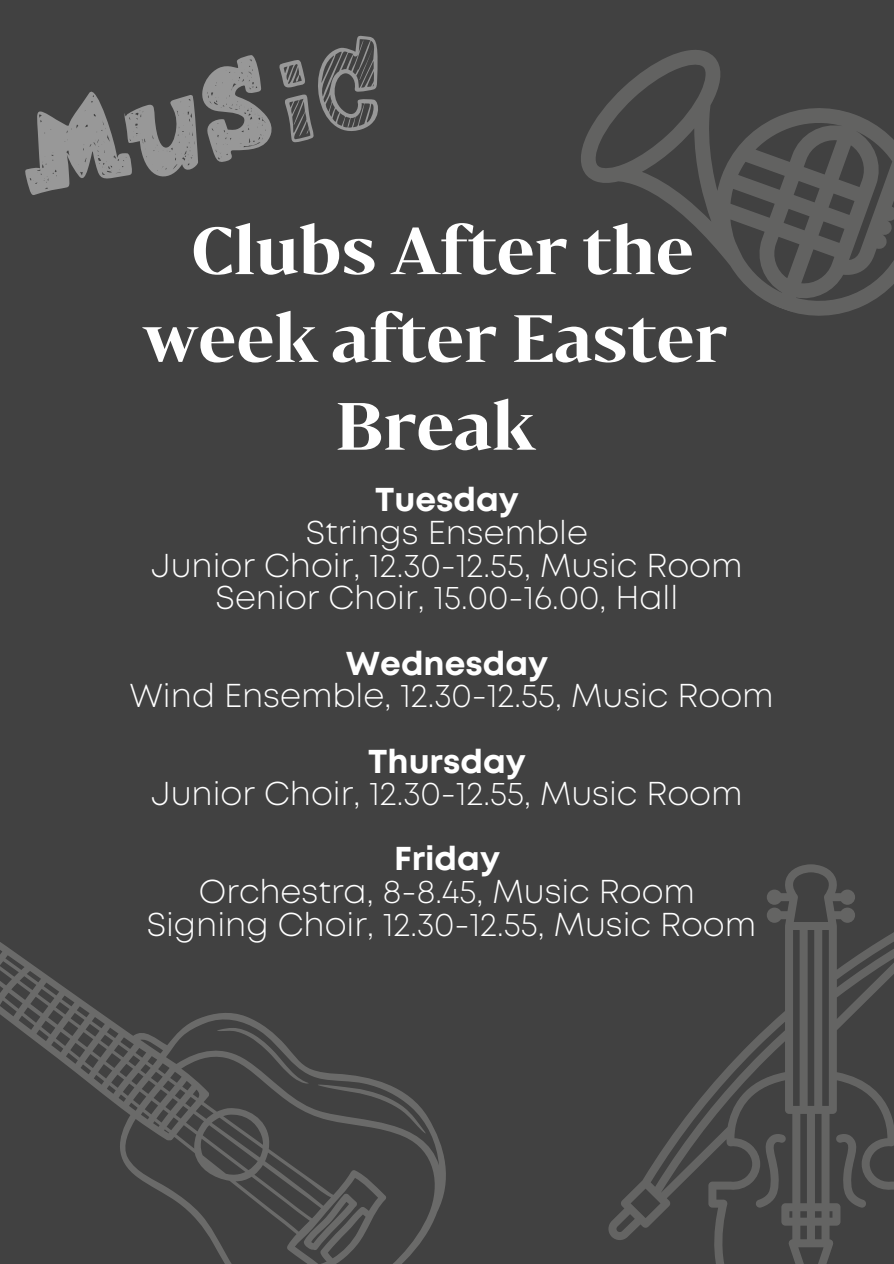
<style>
.page{position:relative;width:894px;height:1264px;background:#fff}
.page>*{position:absolute;margin:0;border:0;box-sizing:border-box;transform-origin:0 0}
.t1{font:700 63px/87.8px "Bw Darius DEMO";color:#fff;text-align:center}
.t2{font:300 33px/32.7px "Mont";color:#fff;text-align:center}
.t3{font:700 33px "Mont";color:#fff}
</style>
<div class="page">
<div style="left:0;top:0;width:893px;height:1263px;background:#414141"></div>
<svg style="left:0;top:942px;width:446px;height:321px"></svg>
<svg style="left:217px;top:1019px;width:91px;height:74px"></svg>
<svg style="left:317px;top:1072px;width:109px;height:73px"></svg>
<svg style="left:298px;top:1191px;width:64px;height:60px"></svg>
<svg style="left:608px;top:864px;width:285px;height:399px"></svg>
<svg style="left:581px;top:50px;width:312px;height:266px"></svg>
<svg style="left:25px;top:36px;width:353px;height:159px"></svg>
<h1 class="t1" style="left:143px;top:205px;width:585px">Clubs After the week after Easter<br>Break</h1>
<p class="t3" style="left:375px;top:487px;width:145px">Tuesday</p>
<p class="t2" style="left:151px;top:518px;width:592px">Strings Ensemble<br>Junior Choir, 12.30-12.55, Music Room<br>Senior Choir, 15.00-16.00, Hall</p>
<p class="t3" style="left:346px;top:650px;width:204px">Wednesday</p>
<p class="t2" style="left:129px;top:681px;width:645px">Wind Ensemble, 12.30-12.55, Music Room</p>
<p class="t3" style="left:368px;top:748px;width:159px">Thursday</p>
<p class="t2" style="left:151px;top:779px;width:592px">Junior Choir, 12.30-12.55, Music Room</p>
<p class="t3" style="left:394px;top:846px;width:107px">Friday</p>
<p class="t2" style="left:147px;top:877px;width:611px">Orchestra, 8-8.45, Music Room<br>Signing Choir, 12.30-12.55, Music Room</p>
</div>
